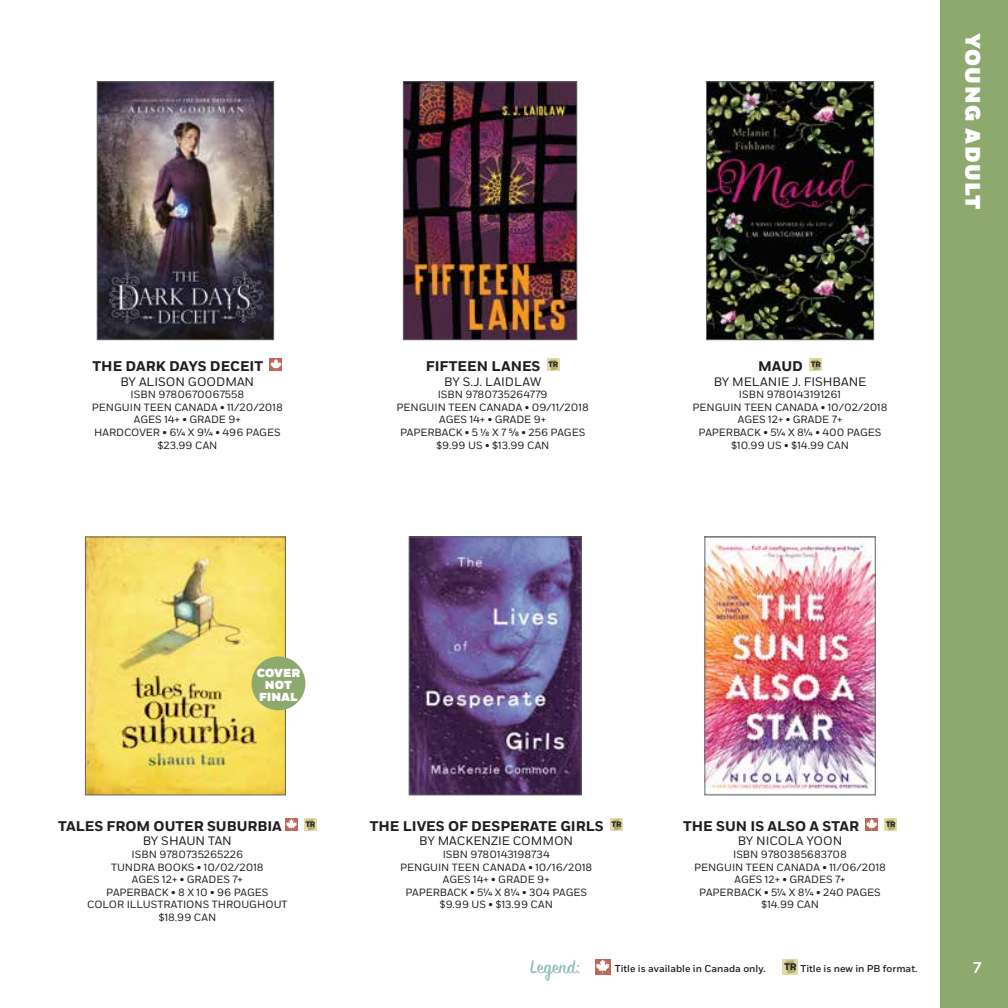
<style>
.page{position:relative;width:1008px;height:1008px;background:#fff}
.page>*{position:absolute;margin:0;border:0;box-sizing:border-box;transform-origin:0 0}
.t1{font:900 21px "Fort";letter-spacing:.07em;color:#fff}
.t2{font:700 14px "Fort";color:#221e1f}
.t3{font:12.25px "Fort";color:#221e1f}
.t4{font:700 12.25px "Fort";color:#fff}
.t5{font:900 11.72px/11.7px "Fort";color:#fff;text-align:center}
.t6{font:10.5px/12.6px "Fort";color:#221e1f;text-align:center}
.t7{font:500 9.97px "Fort";color:#221e1f}
.t8{font:700 7.7px "Fort";color:#221e1f}
.s1{font-family:"Sign Painter House Script";font-weight:400;font-style:italic;font-size:21.18px;color:#8bbcb7}
</style>
<div class="page">
<div style="left:940px;top:0;width:68px;height:1008px;background:#8ea96d"></div>
<div style="left:270px;top:358px;width:12px;height:13px;background:#c0675c"></div>
<svg style="left:270px;top:359px;width:12px;height:12px"></svg>
<div style="left:866px;top:818px;width:12px;height:13px;background:#c0675c"></div>
<svg style="left:866px;top:819px;width:11px;height:11px"></svg>
<div style="left:885px;top:818px;width:12px;height:13px;background:#e1dbaa"></div>
<svg style="left:887px;top:819px;width:8px;height:11px"></svg>
<div style="left:610px;top:818px;width:13px;height:13px;background:#e1dbaa"></div>
<svg style="left:612px;top:819px;width:9px;height:11px"></svg>
<div style="left:810px;top:358px;width:12px;height:13px;background:#e1dbaa"></div>
<svg style="left:812px;top:359px;width:8px;height:11px"></svg>
<div style="left:547px;top:358px;width:12px;height:13px;background:#e1dbaa"></div>
<svg style="left:549px;top:359px;width:9px;height:11px"></svg>
<div style="left:285px;top:818px;width:13px;height:13px;background:#c0675c"></div>
<svg style="left:286px;top:819px;width:11px;height:11px"></svg>
<div style="left:304px;top:818px;width:13px;height:13px;background:#e1dbaa"></div>
<svg style="left:306px;top:819px;width:9px;height:11px"></svg>
<img style="left:99px;top:84px;width:173px;height:254px">
<div style="left:97px;top:82px;width:177px;height:258px;border:1px solid #626466"></div>
<img style="left:87px;top:539px;width:197px;height:254px">
<div style="left:85px;top:537px;width:201px;height:258px;border:1px solid #626466"></div>
<img style="left:405px;top:84px;width:170px;height:254px">
<div style="left:403px;top:82px;width:174px;height:258px;border:1px solid #626466"></div>
<img style="left:411px;top:539px;width:168px;height:254px">
<div style="left:409px;top:537px;width:172px;height:258px;border:1px solid #626466"></div>
<img style="left:707px;top:541px;width:166px;height:249px">
<img style="left:708px;top:84px;width:164px;height:254px">
<div style="left:706px;top:82px;width:168px;height:258px;border:1px solid #626466"></div>
<div style="left:595px;top:959px;width:15px;height:15px;background:#c0675c"></div>
<svg style="left:596px;top:959px;width:14px;height:15px"></svg>
<div style="left:783px;top:959px;width:15px;height:15px;background:#e1dbaa"></div>
<svg style="left:785px;top:959px;width:11px;height:15px"></svg>
<div style="left:252px;top:656px;width:53px;height:54px;background:#8ea96d;border-radius:50%"></div>
<h2 class="t2" style="left:93px;top:357px;width:172px">THE DARK DAYS DECEIT</h2>
<p class="t3" style="left:121px;top:374px;width:135px">BY ALISON GOODMAN</p>
<p class="t6" style="left:92px;top:388px;width:193px">ISBN 9780670067558<br>PENGUIN TEEN CANADA • 11/20/2018<br>AGES 14+ • GRADE 9+<br>HARDCOVER • 6¼ X 9¼ • 496 PAGES $23.99 CAN</p>
<h2 class="t2" style="left:426px;top:357px;width:134px">FIFTEEN LANES <sup>TR</sup></h2>
<p class="t3" style="left:444px;top:374px;width:98px">BY S.J. LAIDLAW</p>
<p class="t6" style="left:397px;top:388px;width:194px">ISBN 9780735264779<br>PENGUIN TEEN CANADA • 09/11/2018<br>AGES 14+ • GRADE 9+<br>PAPERBACK • 5 ⅛ X 7 ⅝ • 256 PAGES $9.99 US • $13.99 CAN</p>
<h2 class="t2" style="left:758px;top:357px;width:64px">MAUD <sup>TR</sup></h2>
<p class="t3" style="left:714px;top:374px;width:154px">BY MELANIE J. FISHBANE</p>
<p class="t6" style="left:692px;top:388px;width:197px">ISBN 9780143191261<br>PENGUIN TEEN CANADA • 10/02/2018<br>AGES 12+ • GRADE 7+<br>PAPERBACK • 5¼ X 8¼ • 400 PAGES $10.99 US • $14.99 CAN</p>
<h1 class="t1" style="left:986px;top:33px;width:179px;rotate:90deg">YOUNG ADULT</h1>
<p class="t5" style="left:257px;top:668px;width:45px">COVER<br>NOT<br>FINAL</p>
<h2 class="t2" style="left:58px;top:817px;width:225px">TALES FROM OUTER SUBURBIA</h2>
<p class="t8" style="left:305px;top:820px;width:12px">TR</p>
<p class="t3" style="left:143px;top:834px;width:91px">BY SHAUN TAN</p>
<p class="t6" style="left:87px;top:848px;width:202px">ISBN 9780735265226<br>TUNDRA BOOKS • 10/02/2018<br>AGES 12+ • GRADES 7+<br>PAPERBACK • 8 X 10 • 96 PAGES<br>COLOR ILLUSTRATIONS THROUGHOUT $18.99 CAN</p>
<h2 class="t2" style="left:370px;top:817px;width:253px">THE LIVES OF DESPERATE GIRLS <sup>TR</sup></h2>
<p class="t3" style="left:419px;top:834px;width:155px">BY MACKENZIE COMMON</p>
<p class="t6" style="left:400px;top:848px;width:194px">ISBN 9780143198734<br>PENGUIN TEEN CANADA • 10/16/2018<br>AGES 14+ • GRADE 9+<br>PAPERBACK • 5¼ X 8¼ • 304 PAGES $9.99 US • $13.99 CAN</p>
<h2 class="t2" style="left:683px;top:817px;width:177px">THE SUN IS ALSO A STAR</h2>
<p class="t8" style="left:886px;top:820px;width:12px">TR</p>
<p class="t3" style="left:738px;top:834px;width:106px">BY NICOLA YOON</p>
<p class="t6" style="left:694px;top:848px;width:194px">ISBN 9780385683708<br>PENGUIN TEEN CANADA • 11/06/2018<br>AGES 12+ • GRADES 7+<br>PAPERBACK • 5¼ X 8¼ • 240 PAGES $14.99 CAN</p>
<p class="t7" style="left:532px;top:962px;width:235px"><span class="s1">Legend:</span> Title is available in Canada only.</p>
<p class="t7" style="left:784px;top:962px;width:135px"><sup>TR</sup> Title is new in PB format.</p>
<p class="t4" style="left:970px;top:964px;width:13px">7<sup>7</sup></p>
</div>
